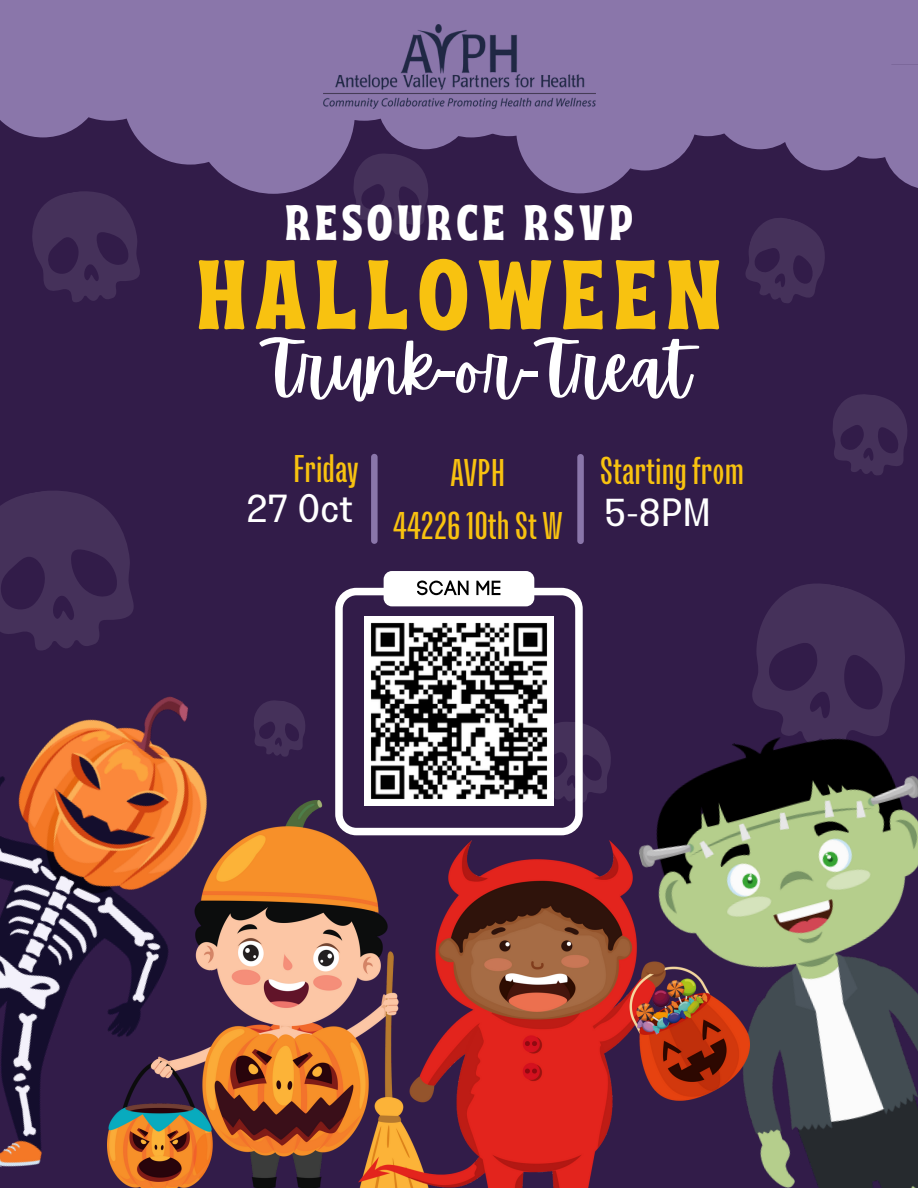
<style>
.page{position:relative;width:918px;height:1188px;background:#321c49}
.page>*{position:absolute;margin:0;border:0;box-sizing:border-box;transform-origin:0 0}
.t1{font:98.25px "Ayr Tropika Island Int";letter-spacing:.1em;color:#f8c210}
.t2{font:69.15px "Apricots";color:#fff}
.t3{font:49.5px "Ayr Tropika Island Int";letter-spacing:.1em;color:#fff}
.t4{font:38.7px "Lazord";color:#fff}
.t5{font:condensed 38.55px "Lazord";color:#f8c210}
.s1{font-family:"Noto Sans"}
</style>
<div class="page">
<svg style="left:752px;top:584px;width:153px;height:115px"></svg>
<img style="left:656px;top:699px;width:262px;height:489px">
<img style="left:270px;top:800px;width:162px;height:388px">
<img style="left:0;top:696px;width:270px;height:492px">
<img style="left:359px;top:841px;width:390px;height:347px">
<svg style="left:0;top:0;width:350px;height:194px;fill:#8a76aa"></svg>
<svg style="left:293px;top:32px;width:57px;height:161px;background:#7c689b"></svg>
<svg style="left:0;top:491px;width:134px;height:159px"></svg>
<svg style="left:25px;top:183px;width:123px;height:119px"></svg>
<svg style="left:583px;top:724px;width:28px;height:78px"></svg>
<svg style="left:350px;top:0;width:568px;height:303px"></svg>
<svg style="left:833px;top:394px;width:74px;height:81px"></svg>
<svg style="left:251px;top:699px;width:54px;height:60px"></svg>
<svg style="left:371px;top:454px;width:7px;height:90px"></svg>
<svg style="left:577px;top:454px;width:7px;height:90px"></svg>
<img style="left:323px;top:24px;width:272px;height:84px">
<svg style="left:335px;top:588px;width:248px;height:247px"></svg>
<div style="left:384px;top:571px;width:150px;height:35px;background:#fff;border-radius:8px"></div>
<svg style="left:417px;top:580px;width:52px;height:15px"></svg>
<svg style="left:476px;top:581px;width:24px;height:14px"></svg>
<img style="left:365px;top:617px;width:189px;height:189px">
<p class="t3" style="left:286px;top:175px;width:348px">RESOURCE RSVP</p>
<p class="t1" style="left:197px;top:201px;width:525px">HALLOWEEN</p>
<p class="t2" style="left:267px;top:329px;width:425px">Trunk<span class="s1">-</span>or<span class="s1">-</span>Treat</p>
<p class="t5" style="left:293px;top:449px;width:67px">Friday</p>
<p class="t5" style="left:450px;top:453px;width:56px">AVPH</p>
<p class="t5" style="left:393px;top:506px;width:171px">4422610thSt W</p>
<p class="t4" style="left:246px;top:494px;width:108px">27 Oct</p>
<p class="t5" style="left:600px;top:451px;width:145px">Startingfrom</p>
<p class="t4" style="left:604px;top:498px;width:109px">5-8PM</p>
</div>
